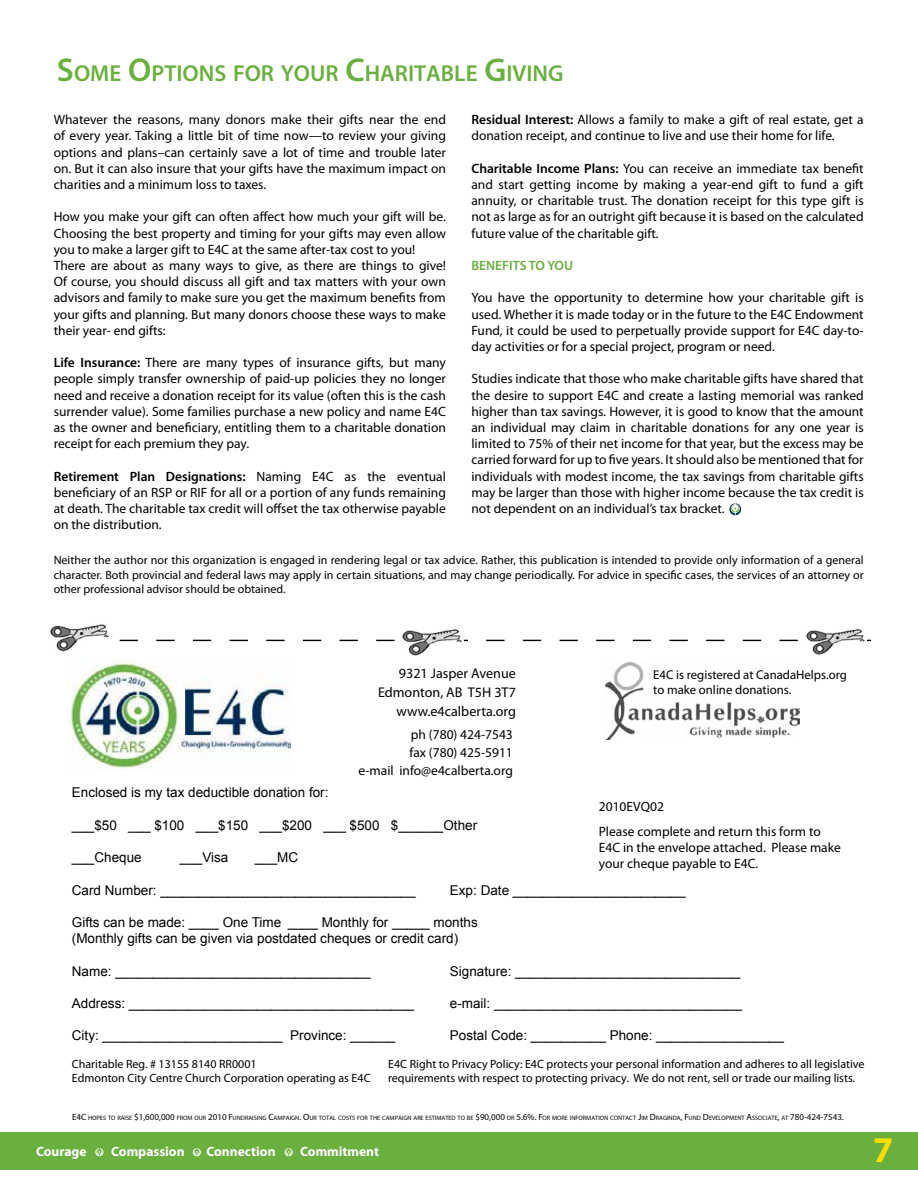
<style>
.page{position:relative;width:918px;height:1188px;background:#fff}
.page>*{position:absolute;margin:0;border:0;box-sizing:border-box;transform-origin:0 0}
.t1{font:700 36.3px "Myriad Pro";color:#fd0}
.t2{font:600 23.1px "Myriad Pro";color:#6ab03e}
.t3{font:14.1px/18.8px "Myriad Pro";color:#000;text-align:right}
.t4{font:13.5px/16.2px "Myriad Pro";color:#000;text-align:justify}
.t5{font:13.5px/16.2px "Arial";color:#000}
.t6{font:700 13.5px "Myriad Pro";color:#fff}
.t7{font:600 13.5px "Myriad Pro";color:#6ab03e}
.t8{font:12.75px/15.3px "Myriad Pro";color:#000}
.t9{font:12px/14.4px "Myriad Pro";color:#000}
.t10{font:6.3px "Myriad Pro";color:#000}
.s1{font-size:33px}
.s2{font-weight:600}
.s3{font-size:9px}
</style>
<div class="page">
<div style="left:0;top:1133px;width:918px;height:37px;background:#6ab03e"></div>
<svg style="left:95px;top:1148px;width:9px;height:8px"></svg>
<svg style="left:193px;top:1148px;width:8px;height:8px"></svg>
<svg style="left:285px;top:1148px;width:8px;height:8px"></svg>
<svg style="left:119px;top:640px;width:752px;height:1px"></svg>
<img style="left:50px;top:624px;width:60px;height:35px">
<img style="left:399px;top:629px;width:64px;height:27px">
<img style="left:803px;top:629px;width:63px;height:26px">
<img style="left:606px;top:662px;width:193px;height:77px">
<img style="left:67px;top:660px;width:223px;height:110px">
<svg style="left:729px;top:503px;width:12px;height:12px"></svg>
<h2 class="t2" style="left:57px;top:59px;width:506px"><span class="s1">S</span>OME <span class="s1">O</span>PTIONS FOR YOUR <span class="s1">C</span>HARITABLE <span class="s1">G</span>IVING</h2>
<p class="t4" style="left:54px;top:111px;width:394px">Whatever the reasons, many donors make their gifts near the end of every year. Taking a little bit of time now—to review your giving options and plans–can certainly save a lot of time and trouble later on. But it can also insure that your gifts have the maximum impact on charities and a minimum loss to taxes.</p>
<p class="t4" style="left:54px;top:208px;width:394px;text-align:left">How you make your gift can often affect how much your gift will be.<br>Choosing the best property and timing for your gifts may even allow you to make a larger gift to E4C at the same after-tax cost to you!<br>There are about as many ways to give, as there are things to give!<br>Of course, you should discuss all gift and tax matters with your own advisors and family to make sure you get the maximum benefits from your gifts and planning. But many donors choose these ways to make their year- end gifts:</p>
<p class="t4" style="left:54px;top:354px;width:394px"><span class="s2">Life Insurance:</span> There are many types of insurance gifts, but many people simply transfer ownership of paid-up policies they no longer need and receive a donation receipt for its value (often this is the cash surrender value). Some families purchase a new policy and name E4C as the owner and beneficiary, entitling them to a charitable donation receipt for each premium they pay.</p>
<p class="t4" style="left:54px;top:468px;width:394px"><span class="s2">Retirement Plan Designations:</span> Naming E4C as the eventual beneficiary of an RSP or RIF for all or a portion of any funds remaining at death. The charitable tax credit will offset the tax otherwise payable on the distribution.</p>
<p class="t4" style="left:471px;top:111px;width:394px"><span class="s2">Residual Interest:</span> Allows a family to make a gift of real estate, get a donation receipt, and continue to live and use their home for life.</p>
<p class="t4" style="left:471px;top:160px;width:394px"><span class="s2">Charitable Income Plans:</span> You can receive an immediate tax benefit and start getting income by making a year-end gift to fund a gift annuity, or charitable trust. The donation receipt for this type gift is not as large as for an outright gift because it is based on the calculated future value of the charitable gift.</p>
<p class="t7" style="left:471px;top:257px;width:103px">BENEFITS TO YOU</p>
<p class="t4" style="left:471px;top:289px;width:394px">You have the opportunity to determine how your charitable gift is used. Whether it is made today or in the future to the E4C Endowment Fund, it could be used to perpetually provide support for E4C day-to&shy;day activities or for a special project, program or need.</p>
<p class="t4" style="left:471px;top:370px;width:394px">Studies indicate that those who make charitable gifts have shared that the desire to support E4C and create a lasting memorial was ranked higher than tax savings. However, it is good to know that the amount an individual may claim in charitable donations for any one year is limited to 75% of their net income for that year, but the excess may be carried forward for up to five years. It should also be mentioned that for individuals with modest income, the tax savings from charitable gifts may be larger than those with higher income because the tax credit is not dependent on an individual’s tax bracket.</p>
<p class="t9" style="left:54px;top:553px;width:812px;text-align:justify">Neither the author nor this organization is engaged in rendering legal or tax advice. Rather, this publication is intended to provide only information of a general character. Both provincial and federal laws may apply in certain situations, and may change periodically. For advice in specific cases, the services of an attorney or other professional advisor should be obtained.</p>
<p class="t3" style="left:378px;top:664px;width:139px">9321 Jasper Avenue<br>Edmonton, AB T5H 3T7 www.e4calberta.org</p>
<p class="t4" style="left:358px;top:725px;width:156px;line-height:18px;text-align:right">ph (780) 424-7543<br>fax (780) 425-5911<br>e-mail info@e4calberta.org</p>
<p class="t8" style="left:653px;top:667px;width:195px">E4C is registered at CanadaHelps.org to make online donations.</p>
<p class="t5" style="left:72px;top:785px;width:258px">Enclosed is my tax deductible donation for:</p>
<p class="t5" style="left:72px;top:817px;width:407px">___$50 ___ $100 ___$150 ___$200 ___ $500 $______Other</p>
<p class="t5" style="left:72px;top:849px;width:71px">___Cheque</p>
<p class="t5" style="left:180px;top:849px;width:50px">___Visa</p>
<p class="t5" style="left:255px;top:849px;width:45px">___MC</p>
<p class="t5" style="left:72px;top:882px;width:345px">Card Number: __________________________________</p>
<p class="t5" style="left:450px;top:882px;width:237px">Exp: Date _______________________</p>
<p class="t5" style="left:72px;top:914px;width:407px">Gifts can be made: ____ One Time ____ Monthly for _____ months (Monthly gifts can be given via postdated cheques or credit card)</p>
<p class="t5" style="left:72px;top:963px;width:300px">Name: __________________________________</p>
<p class="t5" style="left:450px;top:963px;width:292px">Signature: ______________________________</p>
<p class="t5" style="left:72px;top:995px;width:344px">Address: ______________________________________</p>
<p class="t5" style="left:450px;top:995px;width:293px">e-mail: _________________________________</p>
<p class="t5" style="left:72px;top:1028px;width:325px">City: ________________________ Province: ______</p>
<p class="t5" style="left:450px;top:1028px;width:335px">Postal Code: __________ Phone: _________________</p>
<p class="t4" style="left:599px;top:793px;width:223px;line-height:25.2px">2010EVQ02<br>Please complete and return this form to</p>
<p class="t4" style="left:599px;top:839px;width:244px">E4C in the envelope attached. Please make your cheque payable to E4C.</p>
<p class="t9" style="left:72px;top:1056px;width:300px">Charitable Reg. # 13155 8140 RR0001<br>Edmonton City Centre Church Corporation operating as E4C</p>
<p class="t9" style="left:388px;top:1056px;width:478px">E4C Right to Privacy Policy: E4C protects your personal information and adheres to all legislative requirements with respect to protecting privacy. We do not rent, sell or trade our mailing lists.</p>
<p class="t10" style="left:72px;top:1114px;width:773px"><span class="s3">E4C</span> HOPES TO RAISE <span class="s3">$1,600,000</span> FROM OUR <span class="s3">2010 F</span>UNDRAISING <span class="s3">C</span>AMPAIGN<span class="s3">. O</span>UR TOTAL COSTS FOR THE CAMPAIGN ARE ESTIMATED TO BE <span class="s3">$90,000</span> OR <span class="s3">5.6%. F</span>OR MORE INFORMATION CONTACT <span class="s3">J</span>IM <span class="s3">D</span> RAGINDA<span class="s3">, F</span>UND <span class="s3">D</span> EVELOPMENT <span class="s3">A</span>SSOCIATE<span class="s3">,</span> AT <span class="s3">780-424-7543.</span></p>
<p class="t6" style="left:36px;top:1143px;width:52px">Courage</p>
<p class="t6" style="left:111px;top:1143px;width:75px">Compassion</p>
<p class="t6" style="left:206px;top:1143px;width:71px">Connection</p>
<p class="t6" style="left:300px;top:1143px;width:80px">Commitment</p>
<h1 class="t1" style="left:873px;top:1126px;width:22px">7</h1>
</div>
